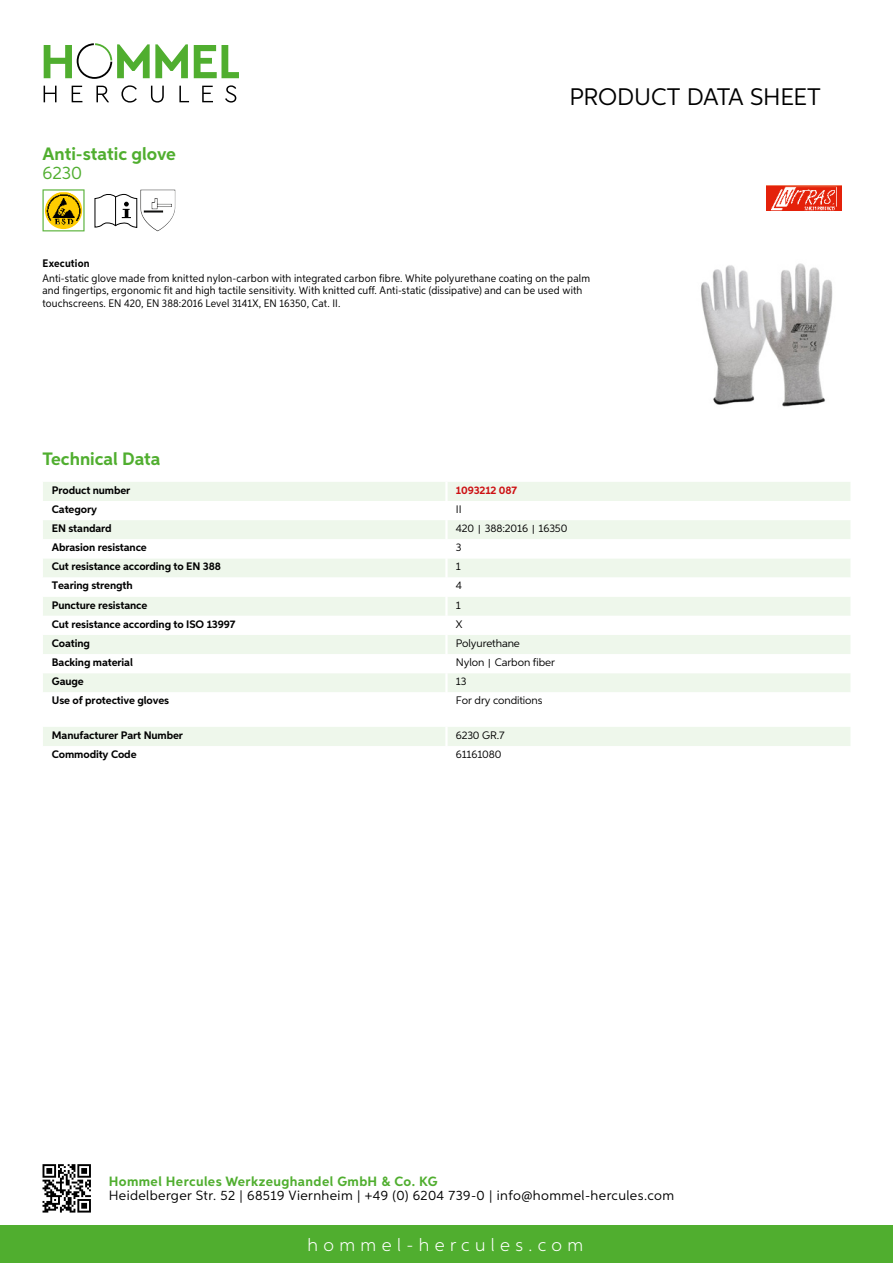
<style>
.page{position:relative;width:893px;height:1263px;background:#fff}
.page>*{position:absolute;margin:0;border:0;box-sizing:border-box;transform-origin:0 0}
.t1{font:24px "Aspira";letter-spacing:-.01em;color:#000}
.t2{font:700 18px "Aspira";color:#50ae2f}
.t3{font:300 18px "Aspira";letter-spacing:.3em;color:#fff}
.t4{font:18px "Aspira";color:#50ae2f}
.t5{font:13.5px "Aspira";letter-spacing:.03em;color:#000}
.t6{font:700 13.5px "Aspira";letter-spacing:.03em;color:#50ae2f}
.t7{font:10.95px/12px "Aspira Nar";letter-spacing:.015em;color:#000}
.t8{font:700 10.95px "Aspira";letter-spacing:-.01em;color:#000}
.t9{font:10.95px "Aspira";letter-spacing:-.01em;color:#000}
.t10{font:700 10.95px "Aspira";letter-spacing:-.01em;color:#cd1013}
.t11{font:700 10.95px "Aspira Nar";letter-spacing:.015em;color:#000}
.s1{font-family:"Wuerth Global";font-size:10.5px}
</style>
<div class="page">
<div style="left:0;top:1226px;width:893px;height:37px;background:#50ae2f"></div>
<svg style="left:43px;top:1164px;width:48px;height:48px"></svg>
<svg style="left:194px;top:45px;width:45px;height:33px"></svg>
<svg style="left:44px;top:43px;width:144px;height:36px"></svg>
<svg style="left:44px;top:86px;width:13px;height:16px"></svg>
<svg style="left:72px;top:86px;width:10px;height:16px"></svg>
<svg style="left:96px;top:86px;width:13px;height:16px"></svg>
<svg style="left:121px;top:85px;width:16px;height:18px"></svg>
<svg style="left:151px;top:86px;width:13px;height:17px"></svg>
<svg style="left:179px;top:86px;width:10px;height:16px"></svg>
<svg style="left:202px;top:86px;width:11px;height:16px"></svg>
<svg style="left:225px;top:85px;width:11px;height:18px"></svg>
<div style="left:43px;top:482px;width:807px;height:19px;background:#eef7eb"></div>
<svg style="left:43px;top:520px;width:807px;height:172px;fill:#eef7eb"></svg>
<hr style="left:445px;top:482px;width:3px;height:19px;background:#fff">
<hr style="left:445px;top:520px;width:3px;height:19px;background:#fff">
<hr style="left:445px;top:539px;width:3px;height:19px;background:#fff">
<hr style="left:445px;top:558px;width:3px;height:19px;background:#fff">
<hr style="left:445px;top:577px;width:3px;height:20px;background:#fff">
<hr style="left:445px;top:597px;width:3px;height:19px;background:#fff">
<hr style="left:445px;top:616px;width:3px;height:19px;background:#fff">
<hr style="left:445px;top:635px;width:3px;height:19px;background:#fff">
<hr style="left:445px;top:654px;width:3px;height:19px;background:#fff">
<hr style="left:445px;top:673px;width:3px;height:19px;background:#fff">
<div style="left:43px;top:727px;width:807px;height:19px;background:#eef7eb"></div>
<svg style="left:43px;top:189px;width:42px;height:42px"></svg>
<svg style="left:95px;top:193px;width:42px;height:35px"></svg>
<img style="left:140px;top:189px;width:8px;height:35px">
<img style="left:701px;top:263px;width:132px;height:144px">
<img style="left:766px;top:185px;width:76px;height:26px">
<h2 class="t2" style="left:43px;top:142px;width:135px">Anti-static glove</h2>
<h2 class="t4" style="left:43px;top:162px;width:41px">6230</h2>
<h1 class="t1" style="left:569px;top:82px;width:253px">Product data sh eet</h1>
<p class="t11" style="left:43px;top:257px;width:49px">Execution</p>
<p class="t7" style="left:43px;top:273px;width:549px">Anti-static glove made from knitted nylon-carbon with integrated carbon fibre. White polyurethane coating on the palm and fingertips, ergonomic fit and high tactile sensitivity. With knitted cuff. Anti-static (dissipative) and can be used with touchscreens. EN 420, EN 388:2016 Level 3141X, EN 16350, Cat. II.</p>
<h2 class="t2" style="left:43px;top:448px;width:120px">Technical Data</h2>
<p class="t8" style="left:52px;top:483px;width:80px">Product number</p>
<p class="t10" style="left:456px;top:483px;width:63px">1093212 087</p>
<p class="t8" style="left:52px;top:502px;width:47px">Category</p>
<p class="t9" style="left:456px;top:502px;width:7px">II</p>
<p class="t8" style="left:52px;top:521px;width:61px">EN standard</p>
<p class="t9" style="left:456px;top:522px;width:113px">420 <span class="s1">|</span> 388:2016 <span class="s1">|</span> 16350</p>
<p class="t8" style="left:52px;top:541px;width:97px">Abrasion resistance</p>
<p class="t9" style="left:456px;top:541px;width:7px">3</p>
<p class="t8" style="left:52px;top:560px;width:171px">Cut resistance according to EN 388</p>
<p class="t9" style="left:456px;top:560px;width:7px">1</p>
<p class="t8" style="left:52px;top:579px;width:82px">Tearing strength</p>
<p class="t9" style="left:456px;top:579px;width:8px">4</p>
<p class="t8" style="left:52px;top:598px;width:97px">Puncture resistance</p>
<p class="t9" style="left:456px;top:598px;width:7px">1</p>
<p class="t8" style="left:52px;top:617px;width:185px">Cut resistance according to ISO 13997</p>
<p class="t9" style="left:456px;top:617px;width:8px">X</p>
<p class="t8" style="left:52px;top:636px;width:40px">Coating</p>
<p class="t9" style="left:456px;top:636px;width:66px">Polyurethane</p>
<p class="t8" style="left:52px;top:655px;width:83px">Backing material</p>
<p class="t9" style="left:456px;top:656px;width:101px">Nylon <span class="s1">|</span> Carbon fiber</p>
<p class="t8" style="left:52px;top:675px;width:33px">Gauge</p>
<p class="t9" style="left:456px;top:675px;width:12px">13</p>
<p class="t8" style="left:52px;top:694px;width:119px">Use of protective gloves</p>
<p class="t9" style="left:456px;top:694px;width:88px">For dry conditions</p>
<p class="t8" style="left:52px;top:728px;width:133px">Manufacturer Part Number</p>
<p class="t9" style="left:456px;top:728px;width:50px">6230 GR.7</p>
<p class="t8" style="left:52px;top:747px;width:86px">Commodity Code</p>
<p class="t9" style="left:456px;top:747px;width:47px">61161080</p>
<p class="t6" style="left:109px;top:1172px;width:330px">Hommel Hercules Werkzeughandel GmbH &amp; Co. KG</p>
<p class="t5" style="left:109px;top:1187px;width:567px">Heidelberger Str. 52 | 68519 Viernheim | +49 (0) 6204 739-0 | info@hommel-hercules.com</p>
<h2 class="t3" style="left:307px;top:1234px;width:277px">hommel-hercules.com</h2>
</div>
